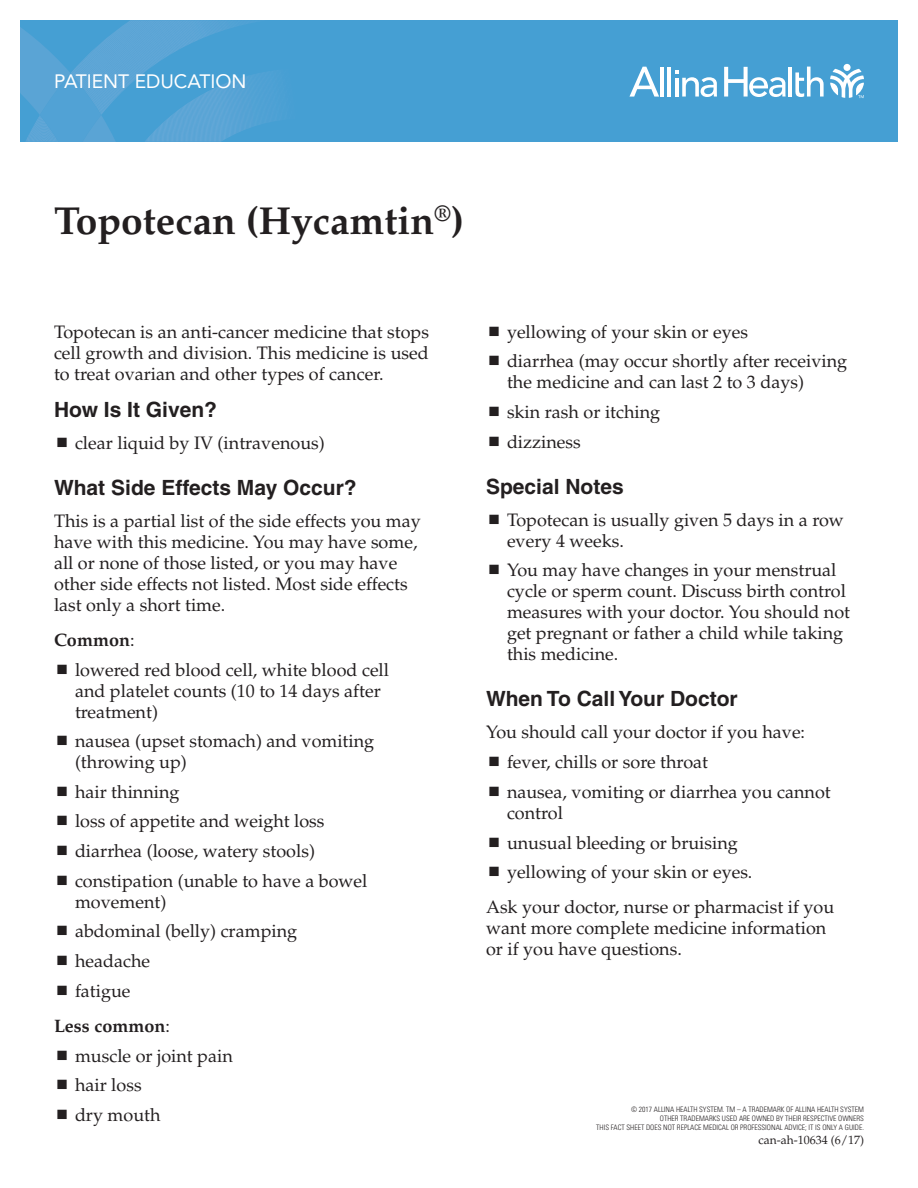
<style>
.page{position:relative;width:918px;height:1188px;background:#fff}
.page>*{position:absolute;margin:0;border:0;box-sizing:border-box;transform-origin:0 0}
.t1{font:700 39px "Palatino";color:#231f20}
.Headline_after_bulle{font:700 21px "Helvetica";color:#231f20}
.Headline{font:700 21px "Helvetica";color:#231f20}
.Kicker{font:19.2px "Avenir LT Std";color:#fff}
.Body_copy{font:18px/21px "Palatino";color:#231f20}
.Body_copy_after_bull{font:18px/21px "Palatino";color:#231f20}
.Body_copy_before_bul{font:18px "Palatino";color:#231f20}
.Body_copy_before_bul-2{font:700 18px "Palatino";color:#231f20}
.t2{font:12px "Palatino";color:#231f20}
.t3{font:300 condensed 7.5px "Univers";color:#231f20}
.s1{font-weight:400}
</style>
<div class="page">
<div style="left:20px;top:20px;width:878px;height:122px;background:#459fd3"></div>
<svg style="left:20px;top:20px;width:257px;height:122px"></svg>
<svg style="left:830px;top:69px;width:34px;height:29px"></svg>
<div style="left:844px;top:64px;width:7px;height:7px;background:#fff;border-radius:50%"></div>
<hr style="left:660px;top:67px;width:4px;height:30px;background:#fff">
<hr style="left:667px;top:67px;width:4px;height:30px;background:#fff">
<hr style="left:789px;top:67px;width:3px;height:30px;background:#fff">
<svg style="left:795px;top:67px;width:29px;height:30px"></svg>
<svg style="left:675px;top:71px;width:42px;height:26px"></svg>
<svg style="left:629px;top:67px;width:30px;height:30px"></svg>
<svg style="left:724px;top:67px;width:62px;height:30px"></svg>
<p class="Kicker" style="left:54px;top:70px;width:194px">PATIENT EDUCATION</p>
<p class="t1" style="left:54px;top:198px;width:412px">Topotecan (Hycamtin<sup>®</sup>)</p>
<p class="Body_copy" style="left:54px;top:321px;width:376px;text-align:justify">Topotecan is an anti-cancer medicine that stops cell growth and division. This medicine is used to treat ovarian and other types of cancer.</p>
<p class="Headline" style="left:54px;top:397px;width:165px">How Is It Given?</p>
<p class="Body_copy" style="left:75px;top:433px;width:251px">clear liquid by IV (intravenous)</p>
<p class="Headline_after_bulle" style="left:54px;top:475px;width:304px">What Side Effects May Occur?</p>
<p class="Body_copy" style="left:54px;top:511px;width:368px">This is a partial list of the side effects you may have with this medicine. You may have some, all or none of those listed, or you may have other side effects not listed. Most side effects last only a short time.</p>
<p class="Body_copy_before_bul-2" style="left:54px;top:629px;width:82px">Common<span class="s1">:</span></p>
<p class="Body_copy" style="left:75px;top:659px;width:316px">lowered red blood cell, white blood cell and platelet counts (10 to 14 days after treatment)</p>
<p class="Body_copy" style="left:75px;top:731px;width:301px">nausea (upset stomach) and vomiting (throwing up)</p>
<p class="Body_copy" style="left:75px;top:782px;width:106px">hair thinning</p>
<p class="Body_copy" style="left:75px;top:811px;width:251px">loss of appetite and weight loss</p>
<p class="Body_copy" style="left:75px;top:841px;width:242px">diarrhea (loose, watery stools)</p>
<p class="Body_copy" style="left:75px;top:870px;width:294px">constipation (unable to have a bowel movement)</p>
<p class="Body_copy" style="left:75px;top:921px;width:224px">abdominal (belly) cramping</p>
<p class="Body_copy" style="left:75px;top:951px;width:77px">headache</p>
<p class="Body_copy" style="left:75px;top:980px;width:57px">fatigue</p>
<p class="Body_copy_before_bul-2" style="left:54px;top:1015px;width:117px">Less common<span class="s1">:</span></p>
<p class="Body_copy" style="left:75px;top:1045px;width:159px">muscle or joint pain</p>
<p class="Body_copy" style="left:75px;top:1075px;width:68px">hair loss</p>
<p class="Body_copy" style="left:75px;top:1105px;width:87px">dry mouth</p>
<p class="Body_copy" style="left:507px;top:321px;width:242px">yellowing of your skin or eyes</p>
<p class="Body_copy" style="left:507px;top:351px;width:342px">diarrhea (may occur shortly after receiving the medicine and can last 2 to 3 days)</p>
<p class="Body_copy" style="left:507px;top:402px;width:155px">skin rash or itching</p>
<p class="Body_copy" style="left:507px;top:431px;width:75px">dizziness</p>
<p class="Headline_after_bulle" style="left:486px;top:474px;width:139px">Special Notes</p>
<p class="Body_copy" style="left:507px;top:509px;width:338px">Topotecan is usually given 5 days in a row every 4 weeks.</p>
<p class="Body_copy" style="left:507px;top:560px;width:345px">You may have changes in your menstrual cycle or sperm count. Discuss birth control measures with your doctor. You should not get pregnant or father a child while taking this medicine.</p>
<p class="Headline_after_bulle" style="left:486px;top:686px;width:253px">When To Call Your Doctor</p>
<p class="Body_copy_before_bul" style="left:486px;top:722px;width:321px">You should call your doctor if you have:</p>
<p class="Body_copy" style="left:507px;top:752px;width:203px">fever, chills or sore throat</p>
<p class="Body_copy" style="left:507px;top:782px;width:325px">nausea, vomiting or diarrhea you cannot control</p>
<p class="Body_copy" style="left:507px;top:832px;width:232px">unusual bleeding or bruising</p>
<p class="Body_copy" style="left:507px;top:862px;width:247px">yellowing of your skin or eyes.</p>
<p class="Body_copy_after_bull" style="left:486px;top:897px;width:350px">Ask your doctor, nurse or pharmacist if you want more complete medicine information or if you have questions.</p>
<p class="t3" style="left:631px;top:1105px;width:234px">© 2017 ALLINA HEALTH SYSTEM. TM – A TRADEMARK OF ALLINA HEALTH SYSTEM</p>
<p class="t3" style="left:660px;top:1114px;width:206px">OTHER TRADEMARKS USED ARE OWNED BY THEIR RESPECTIVE OWNERS</p>
<p class="t3" style="left:596px;top:1123px;width:269px">THIS FACT SHEET DOES NOT REPLACE MEDICAL OR PROFESSIONAL ADVICE; IT IS ONLY A GUIDE.</p>
<p class="t2" style="left:758px;top:1133px;width:107px">can-ah-10634 (6/17)</p>
</div>
